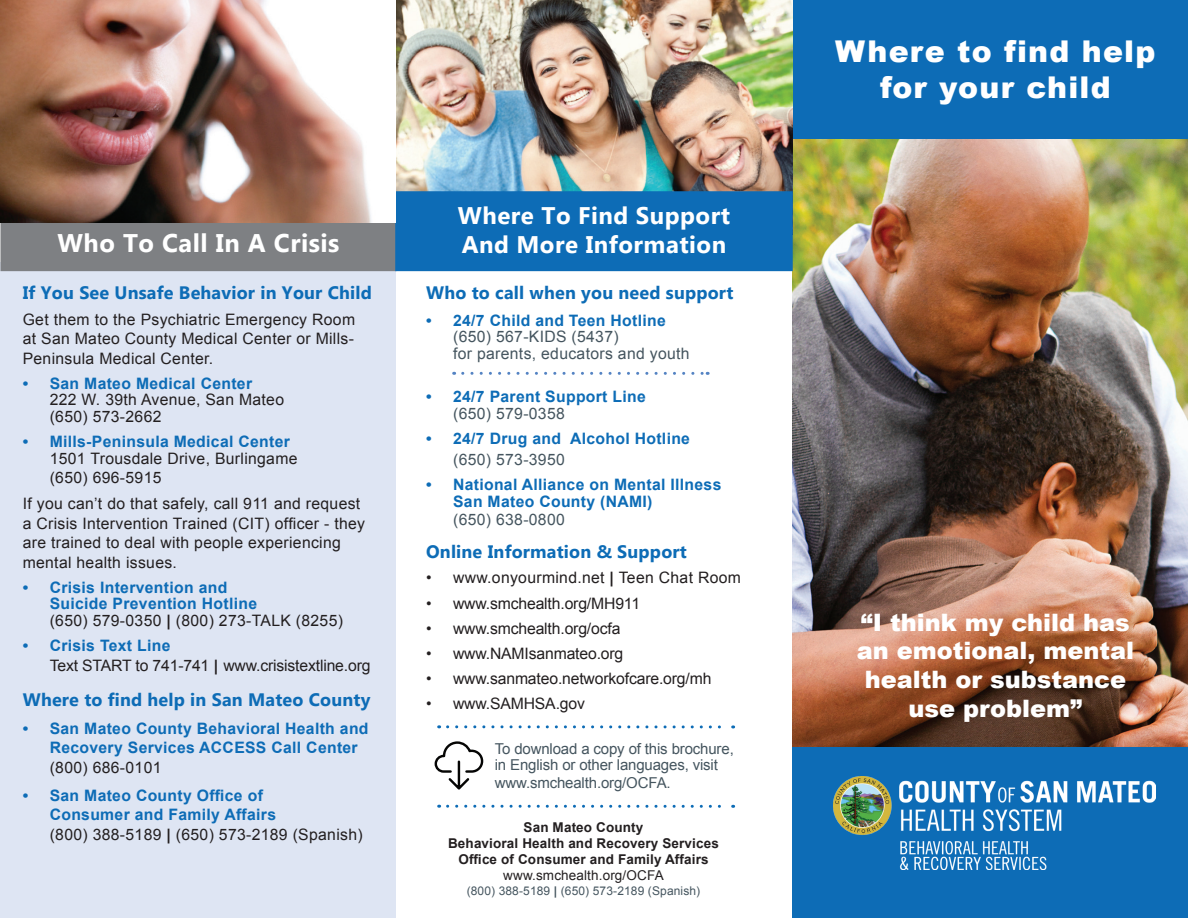
<style>
.page{position:relative;width:1188px;height:918px;background:#fff}
.page>*{position:absolute;margin:0;border:0;box-sizing:border-box;transform-origin:0 0}
.t1{font:900 30px/36px "Arial";letter-spacing:.04em;color:#fff;text-align:center}
.t2{font:700 25.5px "Gadugi";letter-spacing:.02em;color:#fff}
.t3{font:900 24px/28.8px "Arial";color:#fff;text-align:center}
.t4{font:700 24px/28.8px "Gadugi";letter-spacing:.02em;color:#fff}
.t5{font:700 18px "Gadugi";letter-spacing:.01em;color:#0d6cb6}
.t6{font:700 15.75px/16.5px "Arial";letter-spacing:.02em;color:#0d6cb6}
.t7{font:15.75px/19.5px "Arial";letter-spacing:.02em;color:#231f20}
.t8{font:15.75px/19.5px "Arial";letter-spacing:-.01em;color:#231f20}
.t9{font:15.75px/16.5px "Arial";letter-spacing:.02em;color:#45555f}
.t10{font:15px/16.5px "Arial";letter-spacing:-.01em;color:#45555f}
.t11{font:700 13.5px/16.2px "Arial";letter-spacing:.01em;color:#231f20;text-align:center}
.t12{font:13.5px "Arial";letter-spacing:.01em;color:#231f20}
.t13{font:12px "Arial";letter-spacing:.01em;color:#45555f}
.s1{font-weight:400;color:#231f20}
.s2{color:#231f20}
.s3{font-weight:700;color:#0d6cb6}
.s4{font-weight:700}
</style>
<div class="page">
<img style="left:792px;top:139px;width:396px;height:609px">
<div style="left:1px;top:262px;width:395px;height:656px;background:#dee5f3"></div>
<div style="left:792px;top:0;width:396px;height:139px;background:#0d6cb6"></div>
<div style="left:792px;top:748px;width:396px;height:170px;background:#0d6cb6"></div>
<img style="left:834px;top:776px;width:322px;height:94px">
<svg style="left:448px;top:805px;width:286px;height:3px"></svg>
<svg style="left:448px;top:725px;width:286px;height:3px"></svg>
<svg style="left:463px;top:372px;width:245px;height:3px"></svg>
<div style="left:1px;top:216px;width:395px;height:54px;background:#7e8083"></div>
<div style="left:0;top:215px;width:396px;height:56px;border:2px solid #7e8083"></div>
<img style="left:396px;top:0;width:397px;height:191px">
<svg style="left:434px;top:741px;width:50px;height:49px"></svg>
<div style="left:396px;top:192px;width:396px;height:78px;background:#0d6cb6"></div>
<div style="left:395px;top:191px;width:398px;height:80px;border:2px solid #0d6cb6"></div>
<img style="left:0;top:0;width:395px;height:222px">
<h2 class="t2" style="left:57px;top:228px;width:284px">Who To Call In A Crisis</h2>
<p class="t5" style="left:23px;top:281px;width:351px">If You See Unsafe Behavior in Your Child</p>
<p class="t7" style="left:23px;top:310px;width:334px;text-align:justify">Get them to the Psychiatric Emergency Room at San Mateo County Medical Center or Mills-Peninsula Medical Center.</p>
<p class="t6" style="left:23px;top:376px;width:231px">• San Mateo Medical Center</p>
<p class="t7" style="left:50px;top:392px;width:236px;line-height:16.5px">222 W. 39th Avenue, San Mateo (650) 573-2662</p>
<p class="t6" style="left:23px;top:434px;width:269px">• Mills-Peninsula Medical Center</p>
<p class="t7" style="left:50px;top:448px;width:249px">1501 Trousdale Drive, Burlingame (650) 696-5915</p>
<p class="t7" style="left:23px;top:494px;width:344px">If you can’t do that safely, call 911 and request a Crisis Intervention Trained (CIT) officer - they are trained to deal with people experiencing mental health issues.</p>
<p class="t6" style="left:50px;top:580px;width:295px;text-indent:-27px">• Crisis Intervention and<br>Suicide Prevention Hotline<br><span class="s1">(650) 579-0350</span> <span class="s2">|</span> <span class="s1">(800) 273-TALK (8255)</span></p>
<p class="t8" style="left:50px;top:636px;width:322px;text-indent:-27px"><span class="s3">• Crisis Text Line<br></span>Text START to 741-741 <span class="s4">|</span> www.crisistextline.org</p>
<p class="t5" style="left:23px;top:688px;width:349px">Where to find help in San Mateo County</p>
<p class="t6" style="left:50px;top:719px;width:320px;line-height:19.5px;text-indent:-27px">• San Mateo County Behavioral Health and<br>Recovery Services ACCESS Call Center</p>
<p class="t7" style="left:50px;top:758px;width:113px">(800) 686-0101</p>
<p class="t6" style="left:50px;top:786px;width:314px;line-height:19.5px;text-indent:-27px">• San Mateo County Office of<br>Consumer and Family Affairs<br><span class="s1">(800) 388-5189</span> <span class="s2">|</span> <span class="s1">(650) 573-2189 (Spanish)</span></p>
<h3 class="t4" style="left:458px;top:201px;width:274px">Where To Find Support<br>And More Information</h3>
<p class="t5" style="left:426px;top:281px;width:309px">Who to call when you need support</p>
<p class="t6" style="left:426px;top:313px;width:241px">• 24/7 Child and Teen Hotline</p>
<p class="t9" style="left:453px;top:329px;width:238px">(650) 567-KIDS (5437)<br>for parents, educators and youth</p>
<p class="t6" style="left:426px;top:389px;width:221px">• 24/7 Parent Support Line</p>
<p class="t9" style="left:453px;top:405px;width:113px">(650) 579-0358</p>
<p class="t6" style="left:426px;top:431px;width:265px">• 24/7 Drug and Alcohol Hotline</p>
<p class="t9" style="left:453px;top:451px;width:113px">(650) 573-3950</p>
<p class="t6" style="left:453px;top:477px;width:270px;text-indent:-27px">• National Alliance on Mental Illness<br>San Mateo County (NAMI)</p>
<p class="t9" style="left:453px;top:511px;width:113px">(650) 638-0800</p>
<p class="t5" style="left:426px;top:541px;width:262px">Online Information &amp; Support</p>
<p class="t7" style="left:426px;top:568px;width:316px">• www.onyourmind.net <span class="s4">|</span> Teen Chat Room</p>
<p class="t8" style="left:426px;top:593px;width:216px">• www.smchealth.org/MH911</p>
<p class="t8" style="left:426px;top:619px;width:196px">• www.smchealth.org/ocfa</p>
<p class="t8" style="left:426px;top:644px;width:199px">• www.NAMIsanmateo.org</p>
<p class="t8" style="left:426px;top:669px;width:287px">• www.sanmateo.networkofcare.org/mh</p>
<p class="t8" style="left:426px;top:694px;width:160px">• www.SAMHSA.gov</p>
<p class="t10" style="left:495px;top:740px;width:241px">To download a copy of this brochure, in English or other languages, visit</p>
<p class="t10" style="left:495px;top:775px;width:177px">www.smchealth.org/OCFA.</p>
<p class="t11" style="left:448px;top:819px;width:272px">San Mateo County<br>Behavioral Health and Recovery Services<br>Office of Consumer and Family Affairs</p>
<p class="t12" style="left:503px;top:867px;width:162px">www.smchealth.org/OCFA</p>
<p class="t13" style="left:467px;top:883px;width:235px">(800) 388-5189 <span class="s4">|</span> (650) 573-2189 (Spanish)</p>
<h1 class="t1" style="left:835px;top:32px;width:322px">Where to find help for your child</h1>
<h3 class="t3" style="left:857px;top:607px;width:279px">“I think my child has an emotional, mental health or substance use problem”</h3>
</div>
